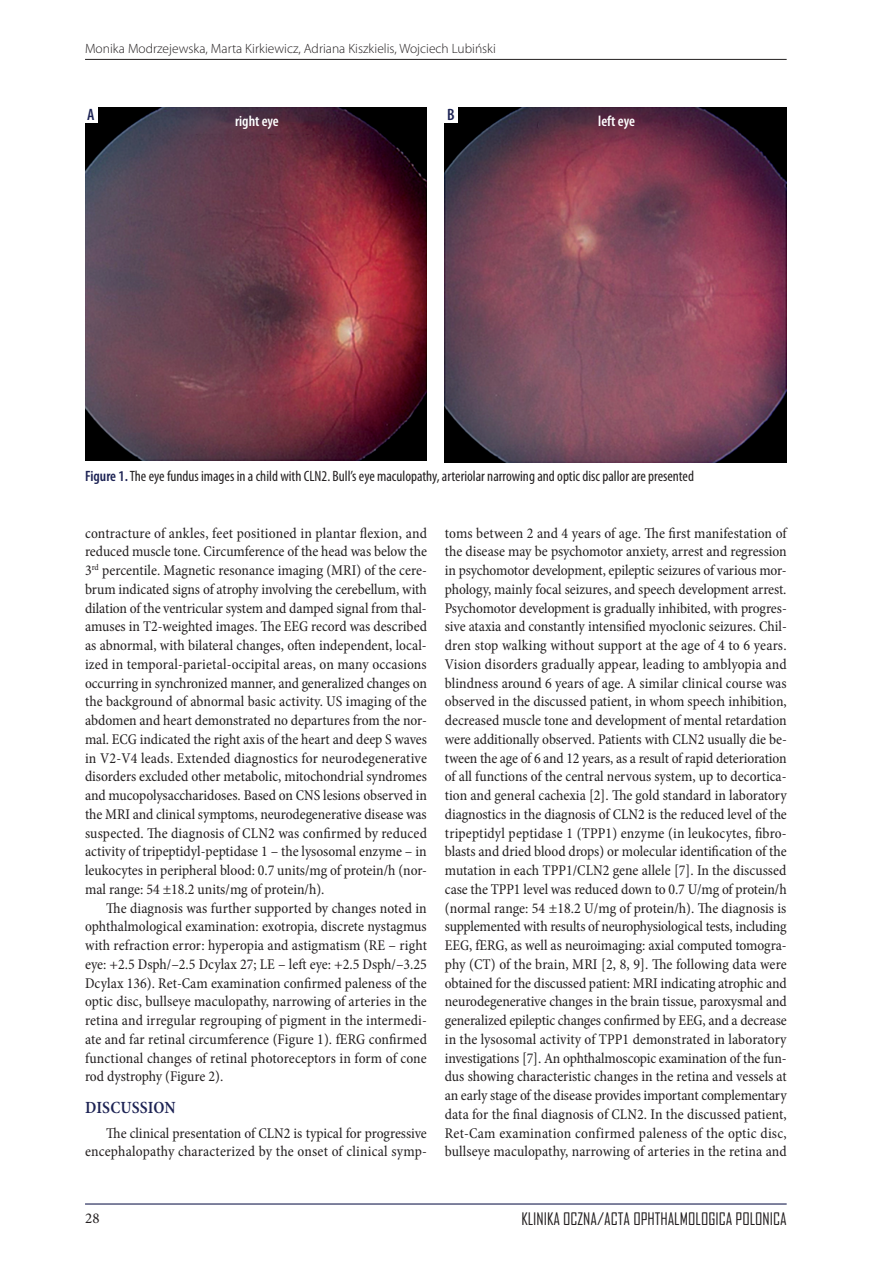
<style>
.page{position:relative;width:893px;height:1263px;background:#fff}
.page>*{position:absolute;margin:0;border:0;box-sizing:border-box;transform-origin:0 0}
.t1{font:600 condensed 17.25px "Minion Pro";letter-spacing:.01em;color:#1d2354}
.t2{font:16.5px "Agency FB";color:#231f20}
.t3{font:600 condensed 16.5px "Myriad Pro";color:#1d2354}
.t4{font:condensed 15px/18.8px "Minion Pro";color:#231f20;text-align:justify}
.t5{font:condensed 15px "Myriad Pro";color:#231f20}
.t6{font:600 condensed 15px "Myriad Pro";color:#fff}
.t7{font:15px "Minion Pro";color:#231f20}
.t8{font:300 13.5px "Myriad Pro";color:#231f20}
.s1{font-weight:600;color:#1d2354}
</style>
<div class="page">
<hr style="left:85px;top:59px;width:702px;height:1px;background:#231f20">
<hr style="left:85px;top:1203px;width:702px;height:1px;background:#1d2354">
<img style="left:85px;top:107px;width:342px;height:354px">
<img style="left:444px;top:108px;width:343px;height:354px">
<div style="left:84px;top:106px;width:14px;height:16px;background:#fff"></div>
<div style="left:444px;top:106px;width:14px;height:16px;background:#fff"></div>
<p class="t8" style="left:85px;top:40px;width:413px">Monika Modrzejewska, Marta Kirkiewicz, Adriana Kiszkielis, Wojciech Lubiński</p>
<p class="t3" style="left:87px;top:104px;width:9px">A</p>
<p class="t3" style="left:447px;top:104px;width:9px">B</p>
<p class="t6" style="left:235px;top:111px;width:45px">right eye</p>
<p class="t6" style="left:598px;top:111px;width:38px">left eye</p>
<p class="t5" style="left:85px;top:466px;width:610px"><span class="s1">Figure 1.</span> The eye fundus images in a child with CLN2. Bull’s eye maculopathy, arteriolar narrowing and optic disc pallor are presented</p>
<p class="t4" style="left:85px;top:524px;width:343px">contracture of ankles, feet positioned in plantar flexion, and reduced muscle tone. Circumference of the head was below the 3<sup>rd</sup> percentile. Magnetic resonance imaging (MRI) of the cere&shy;brum indicated signs of atrophy involving the cerebellum, with dilation of the ventricular system and damped signal from thal&shy;amuses in T2-weighted images. The EEG record was described as abnormal, with bilateral changes, often independent, local&shy;ized in temporal-parietal-occipital areas, on many occasions occurring in synchronized manner, and generalized changes on the background of abnormal basic activity. US imaging of the abdomen and heart demonstrated no departures from the nor&shy;mal. ECG indicated the right axis of the heart and deep S waves in V2-V4 leads. Extended diagnostics for neurodegenerative disorders excluded other metabolic, mitochondrial syndromes and mucopolysaccharidoses. Based on CNS lesions observed in the MRI and clinical symptoms, neurodegenerative disease was suspected. The diagnosis of CLN2 was confirmed by reduced activity of tripeptidyl-peptidase 1 – the lysosomal enzyme – in leukocytes in peripheral blood: 0.7 units/mg of protein/h (nor&shy;mal range: 54 ±18.2 units/mg of protein/h).</p>
<p class="t4" style="left:85px;top:899px;width:343px;text-indent:21px">The diagnosis was further supported by changes noted in ophthalmological examination: exotropia, discrete nystagmus with refraction error: hyperopia and astigmatism (RE – right eye: +2.5 Dsph/–2.5 Dcylax 27; LE – left eye: +2.5 Dsph/–3.25<br>Dcylax 136). Ret-Cam examination confirmed paleness of the optic disc, bullseye maculopathy, narrowing of arteries in the retina and irregular regrouping of pigment in the intermedi&shy;ate and far retinal circumference (Figure 1). fERG confirmed functional changes of retinal photoreceptors in form of cone rod dystrophy (Figure 2).</p>
<p class="t1" style="left:85px;top:1096px;width:92px">DISCUSSION</p>
<p class="t4" style="left:85px;top:1124px;width:343px;text-align:right">The clinical presentation of CLN2 is typical for progressive encephalopathy characterized by the onset of clinical symp-</p>
<p class="t4" style="left:445px;top:524px;width:343px">toms between 2 and 4 years of age. The first manifestation of the disease may be psychomotor anxiety, arrest and regression in psychomotor development, epileptic seizures of various mor&shy;phology, mainly focal seizures, and speech development arrest.<br>Psychomotor development is gradually inhibited, with progres&shy;sive ataxia and constantly intensified myoclonic seizures. Chil&shy;dren stop walking without support at the age of 4 to 6 years.<br>Vision disorders gradually appear, leading to amblyopia and blindness around 6 years of age. A similar clinical course was observed in the discussed patient, in whom speech inhibition, decreased muscle tone and development of mental retardation were additionally observed. Patients with CLN2 usually die be&shy;tween the age of 6 and 12 years, as a result of rapid deterioration of all functions of the central nervous system, up to decortica&shy;tion and general cachexia [2]. The gold standard in laboratory diagnostics in the diagnosis of CLN2 is the reduced level of the tripeptidyl peptidase 1 (TPP1) enzyme (in leukocytes, fibro&shy;blasts and dried blood drops) or molecular identification of the mutation in each TPP1/CLN2 gene allele [7]. In the discussed case the TPP1 level was reduced down to 0.7 U/mg of protein/h (normal range: 54 ±18.2 U/mg of protein/h). The diagnosis is supplemented with results of neurophysiological tests, including EEG, fERG, as well as neuroimaging: axial computed tomogra&shy;phy (CT) of the brain, MRI [2, 8, 9]. The following data were obtained for the discussed patient: MRI indicating atrophic and neurodegenerative changes in the brain tissue, paroxysmal and generalized epileptic changes confirmed by EEG, and a decrease in the lysosomal activity of TPP1 demonstrated in laboratory investigations [7]. An ophthalmoscopic examination of the fun&shy;dus showing characteristic changes in the retina and vessels at an early stage of the disease provides important complementary data for the final diagnosis of CLN2. In the discussed patient, Ret-Cam examination confirmed paleness of the optic disc, bullseye maculopathy, narrowing of arteries in the retina and</p>
<p class="t7" style="left:85px;top:1208px;width:16px">28</p>
<p class="t2" style="left:521px;top:1208px;width:267px">KLINIKA OCZNA/ACTA OPHTHALMOLOGICA POLONICA</p>
</div>
